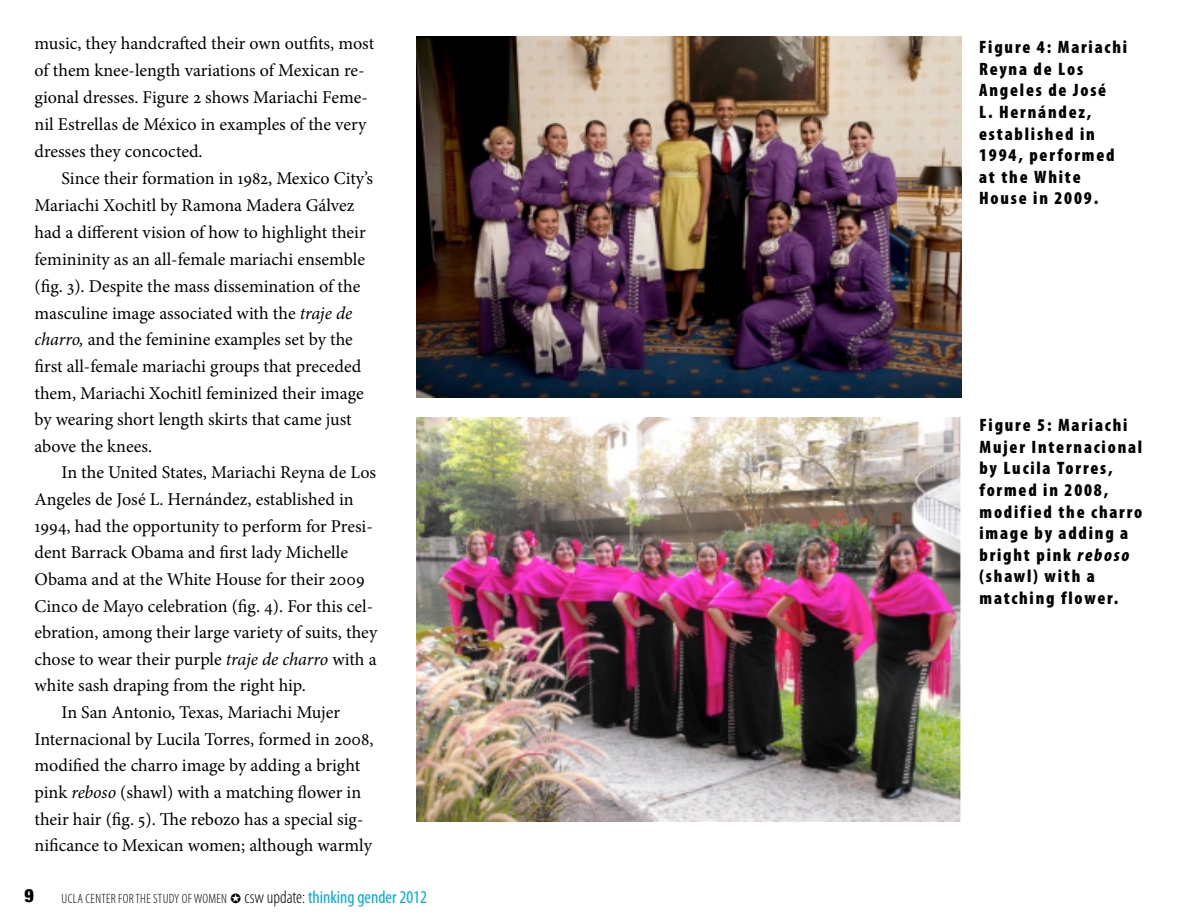
<style>
.page{position:relative;width:1185px;height:918px;background:#fff}
.page>*{position:absolute;margin:0;border:0;box-sizing:border-box;transform-origin:0 0}
.t1{font:18px/26.7px "Minion Pro";letter-spacing:-.005em;color:#000}
.t2{font:900 condensed 18px/21.6px "Myriad Pro";letter-spacing:.1em;color:#000}
.t3{font:900 condensed 18px "Helvetica Neue";color:#000}
.t4{font:300 condensed 13.5px "Myriad Pro";letter-spacing:.02em;color:#000}
.s1{font-style:italic}
.s2{font-size:18px}
.s3{font-weight:400;font-size:18px;color:#00acdc}
</style>
<div class="page">
<img style="left:416px;top:36px;width:546px;height:362px">
<img style="left:416px;top:418px;width:545px;height:403px">
<p class="t1" style="left:34px;top:30px;width:341px">music, they handcrafted their own outfits, most of them knee-length variations of Mexican re&shy;gional dresses. Figure 2 shows Mariachi Feme&shy;nil Estrellas de México in examples of the very dresses they concocted.</p>
<p class="t1" style="left:34px;top:165px;width:340px;text-indent:27px">Since their formation in 1982, Mexico City’s Mariachi Xochitl by Ramona Madera Gálvez had a different vision of how to highlight their femininity as an all-female mariachi ensemble (fig. 3). Despite the mass dissemination of the masculine image associated with the <span class="s1">traje de charro,</span> and the feminine examples set by the first all-female mariachi groups that preceded them, Mariachi Xochitl feminized their image by wearing short length skirts that came just above the knees.</p>
<p class="t1" style="left:62px;top:459px;width:316px">In the United States, Mariachi Reyna de Los</p>
<p class="t1" style="left:34px;top:486px;width:321px">Angeles de José L. Hernández, established in</p>
<p class="t1" style="left:34px;top:513px;width:340px">1994, had the opportunity to perform for Presi-</p>
<p class="t1" style="left:34px;top:539px;width:315px">dent Barrack Obama and first lady Michelle</p>
<p class="t1" style="left:34px;top:566px;width:332px">Obama and at the White House for their 2009</p>
<p class="t1" style="left:34px;top:593px;width:340px">Cinco de Mayo celebration (fig. 4). For this cel-</p>
<p class="t1" style="left:34px;top:619px;width:345px">ebration, among their large variety of suits, they</p>
<p class="t1" style="left:34px;top:646px;width:344px">chose to wear their purple <span class="s1">traje de charro</span> with a</p>
<p class="t1" style="left:34px;top:672px;width:273px">white sash draping from the right hip.</p>
<p class="t1" style="left:62px;top:699px;width:280px">In San Antonio, Texas, Mariachi Mujer</p>
<p class="t1" style="left:35px;top:726px;width:341px">Internacional by Lucila Torres, formed in 2008,</p>
<p class="t1" style="left:35px;top:752px;width:327px">modified the charro image by adding a bright</p>
<p class="t1" style="left:35px;top:779px;width:328px">pink <span class="s1">reboso</span> (shawl) with a matching flower in</p>
<p class="t1" style="left:35px;top:806px;width:330px">their hair (fig. 5). The rebozo has a special sig-</p>
<p class="t1" style="left:35px;top:832px;width:339px">nificance to Mexican women; although warmly</p>
<p class="t3" style="left:25px;top:885px;width:11px">9</p>
<p class="t4" style="left:62px;top:891px;width:367px">UCLA CENTER FOR THE STUDY OF WOMEN ✪ <span class="s2">CSW UPDATE:</span> <span class="s3">thinking gender 2012</span></p>
<p class="t2" style="left:979px;top:36px;width:149px">Figure 4: Mariachi<br>Reyna de Los<br>Angeles de José<br>L. Hernández, established in<br>1994, performed at the White<br>House in 2009.</p>
<p class="t2" style="left:980px;top:414px;width:164px">Figure 5: Mariachi<br>Mujer Internacional by Lucila Torres, formed in 2008, modified the charro image by adding a bright pink <span class="s1">reboso </span>(shawl) with a matching flower.</p>
</div>
